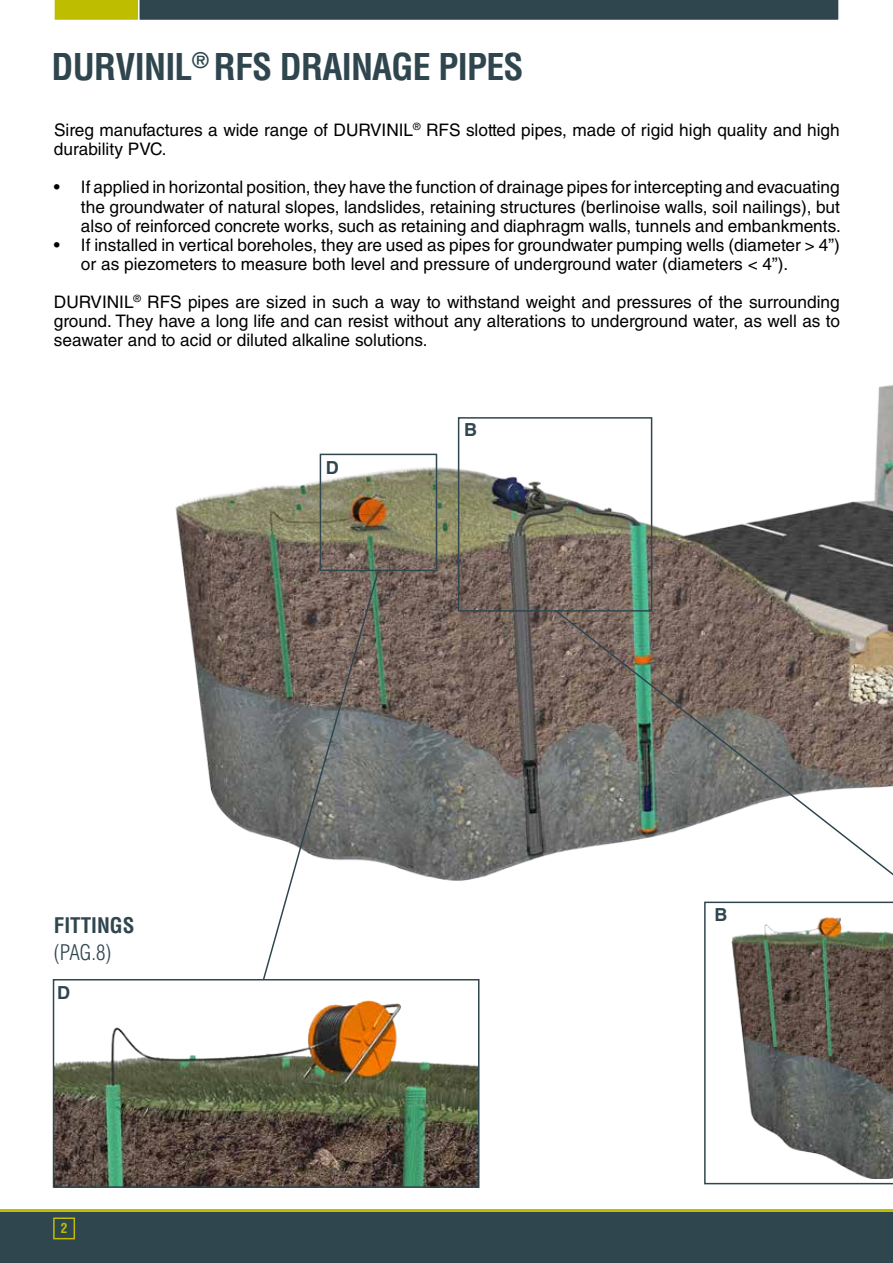
<style>
.page{position:relative;width:893px;height:1263px;background:#fff}
.page>*{position:absolute;margin:0;border:0;box-sizing:border-box;transform-origin:0 0}
.t1{font:700 condensed 36px "Helvetica LT Std";letter-spacing:-.02em;color:#2f464f}
.t2{font:700 condensed 21px "Helvetica LT Std";color:#2f464f}
.t3{font:300 condensed 21px "Helvetica LT Std";color:#2f464f}
.t4{font:700 18px "Helvetica LT Std";color:#2f464f}
.t5{font:17.25px/19.2px "Helvetica LT Std";color:#000}
.t6{font:700 condensed 13.5px "Helvetica LT Std";color:#bebd00}
</style>
<div class="page">
<img style="left:175px;top:385px;width:718px;height:496px">
<svg style="left:704px;top:905px;width:189px;height:279px"></svg>
<img style="left:56px;top:1000px;width:420px;height:185px">
<div style="left:53px;top:979px;width:426px;height:209px;border:2px solid #2f464f"></div>
<div style="left:0;top:1212px;width:893px;height:51px;background:#2f464f"></div>
<hr style="left:0;top:1209px;width:893px;height:3px;background:#bebd00">
<div style="left:458px;top:417px;width:194px;height:195px;border:2px solid #2f464f"></div>
<div style="left:320px;top:454px;width:117px;height:117px;border:2px solid #2f464f"></div>
<svg style="left:262px;top:568px;width:118px;height:413px"></svg>
<svg style="left:553px;top:608px;width:340px;height:297px"></svg>
<svg style="left:54px;top:0;width:785px;height:20px;background:#415549"></svg>
<div style="left:53px;top:1217px;width:22px;height:22px;border:2px solid #bebd00"></div>
<h1 class="t1" style="left:52px;top:44px;width:473px">DURVINIL<sup>®</sup> RFS DRAINAGE PIPES</h1>
<p class="t5" style="left:54px;top:120px;width:787px">Sireg manufactures a wide range of DURVINIL<sup>®</sup> RFS slotted pipes, made of rigid high quality and high durability PVC.</p>
<p class="t5" style="left:81px;top:178px;width:761px;text-align:justify;text-indent:-27px">• If applied in horizontal position, they have the function of drainage pipes for intercepting and evacuating the groundwater of natural slopes, landslides, retaining structures (berlinoise walls, soil nailings), but also of reinforced concrete works, such as retaining and diaphragm walls, tunnels and embankments.</p>
<p class="t5" style="left:81px;top:235px;width:760px;text-indent:-27px">• If installed in vertical boreholes, they are used as pipes for groundwater pumping wells (diameter &gt; 4”) or as piezometers to measure both level and pressure of underground water (diameters &lt; 4”).</p>
<p class="t5" style="left:54px;top:292px;width:787px;text-align:justify">DURVINIL<sup>®</sup> RFS pipes are sized in such a way to withstand weight and pressures of the surrounding ground. They have a long life and can resist without any alterations to underground water, as well as to seawater and to acid or diluted alkaline solutions.</p>
<p class="t2" style="left:54px;top:912px;width:82px">FITTINGS</p>
<p class="t3" style="left:54px;top:939px;width:59px">(PAG.8)</p>
<p class="t4" style="left:57px;top:981px;width:14px">D</p>
<p class="t6" style="left:61px;top:1220px;width:8px">2</p>
<p class="t4" style="left:326px;top:457px;width:14px">D</p>
<p class="t4" style="left:464px;top:419px;width:14px">B</p>
<p class="t4" style="left:714px;top:904px;width:14px">B</p>
</div>
